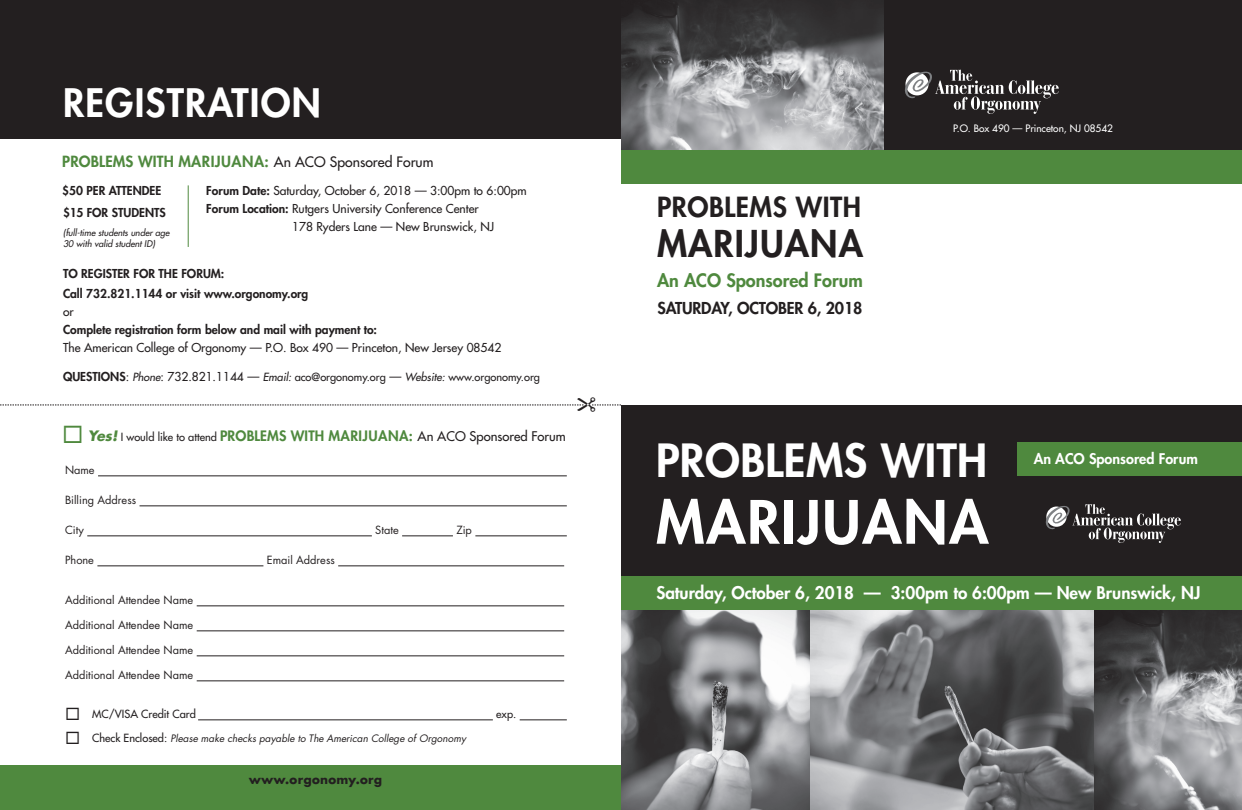
<style>
.page{position:relative;width:1242px;height:810px;background:#fff}
.page>*{position:absolute;margin:0;border:0;box-sizing:border-box;transform-origin:0 0}
.t1{font:800 58.1px "Futura";letter-spacing:.03em;color:#fff}
.t2{font:800 44.5px "Futura";letter-spacing:.01em;color:#fff}
.t3{font:800 38.2px "Futura";letter-spacing:.03em;color:#fff}
.t4{font:800 36px "Futura";letter-spacing:.03em;color:#231f20}
.t5{font:800 27px "Futura";letter-spacing:.02em;color:#231f20}
.t6{font:800 18px "Futura";color:#4f893e}
.t7{font:800 17px "Futura";color:#fff}
.t8{font:800 16px "Futura";letter-spacing:-.01em;color:#231f20}
.t9{font:800 15px "Futura";letter-spacing:.01em;color:#4f893e}
.t10{font:800 14.4px "Futura";color:#fff}
.t11{font:800 14px "Futura";letter-spacing:.01em;color:#4f893e}
.t12{font:12px "Futura";color:#231f20}
.t13{font:800 12px/20.4px "Futura";color:#231f20}
.t14{font:700 12px "Futura";color:#231f20}
.t15{font:11px "Futura";color:#231f20}
.t16{font:11px "Futura";color:#231f20}
.t17{font:italic 10px "Futura";color:#231f20}
.t18{font:10px "Futura";color:#fff}
.t19{font:italic 9px/10.8px "Futura";color:#231f20}
.s1{font-weight:400;font-size:14px;color:#231f20}
.s2{font-weight:800}
.s3{font-weight:800;font-size:12px}
.s4{font-size:12px}
.s5{font-style:italic}
.s6{font-weight:700;font-style:italic}
.s7{font-weight:400;font-size:11px;color:#231f20}
.s8{font-weight:400;font-size:13px;color:#231f20}
.s9{font-style:normal;font-size:11px}
</style>
<div class="page">
<div style="left:621px;top:405px;width:621px;height:183px;background:#231f20"></div>
<div style="left:621px;top:0;width:621px;height:158px;background:#231f20"></div>
<img style="left:621px;top:0;width:263px;height:150px">
<svg style="left:905px;top:69px;width:154px;height:45px"></svg>
<img style="left:621px;top:610px;width:189px;height:200px">
<img style="left:810px;top:610px;width:432px;height:200px">
<div style="left:1017px;top:442px;width:225px;height:33px;background:#4f893e"></div>
<svg style="left:1045px;top:504px;width:136px;height:39px"></svg>
<div style="left:621px;top:577px;width:621px;height:33px;background:#4f893e"></div>
<div style="left:621px;top:150px;width:621px;height:33px;background:#4f893e"></div>
<div style="left:0;top:0;width:621px;height:139px;background:#231f20"></div>
<hr style="left:98px;top:475px;width:469px;height:1px;background:#231f20">
<hr style="left:140px;top:505px;width:427px;height:1px;background:#231f20">
<hr style="left:87px;top:535px;width:285px;height:1px;background:#231f20">
<hr style="left:402px;top:535px;width:51px;height:1px;background:#231f20">
<hr style="left:475px;top:535px;width:92px;height:1px;background:#231f20">
<hr style="left:97px;top:565px;width:166px;height:1px;background:#231f20">
<hr style="left:338px;top:565px;width:226px;height:1px;background:#231f20">
<hr style="left:197px;top:605px;width:367px;height:1px;background:#231f20">
<hr style="left:197px;top:630px;width:367px;height:1px;background:#231f20">
<hr style="left:197px;top:655px;width:367px;height:1px;background:#231f20">
<hr style="left:197px;top:680px;width:367px;height:1px;background:#231f20">
<hr style="left:198px;top:719px;width:295px;height:1px;background:#231f20">
<hr style="left:520px;top:719px;width:47px;height:1px;background:#231f20">
<div style="left:0;top:765px;width:621px;height:45px;background:#4f893e"></div>
<hr style="left:188px;top:185px;width:1px;height:62px;background:#4f893e">
<svg style="left:0;top:404px;width:621px;height:2px"></svg>
<h3 class="t3" style="left:63px;top:77px;width:259px">REGISTRATION</h3>
<p class="t9" style="left:62px;top:151px;width:373px">PROBLEMS WITH MARIJUANA: <span class="s1">An ACO Sponsored Forum</span></p>
<p class="t13" style="left:62px;top:180px;width:101px">$50 PER ATTENDEE</p>
<p class="t12" style="left:206px;top:183px;width:322px"><span class="s2">Forum Date:</span> Saturday, October 6, 2018 — 3:00pm to 6:00pm</p>
<p class="t12" style="left:206px;top:201px;width:274px"><span class="s2">Forum Location:</span> Rutgers University Conference Center</p>
<p class="t12" style="left:292px;top:219px;width:203px">178 Ryders Lane — New Brunswick, NJ</p>
<p class="t13" style="left:63px;top:202px;width:104px">$15 FOR STUDENTS</p>
<p class="t19" style="left:63px;top:227px;width:108px">(full-time students under age<br>30 with valid student ID)</p>
<p class="t13" style="left:63px;top:263px;width:247px">TO REGISTER FOR THE FORUM:<br>Call 732.821.1144 or visit www.orgonomy.org</p>
<p class="t12" style="left:63px;top:304px;width:12px">or</p>
<p class="t13" style="left:63px;top:319px;width:316px">Complete registration form below and mail with payment to:</p>
<p class="t12" style="left:63px;top:340px;width:440px">The American College of Orgonomy — P.O. Box 490 — Princeton, New Jersey 08542</p>
<p class="t16" style="left:63px;top:370px;width:479px"><span class="s3">QUESTIONS</span><span class="s4">:</span> <span class="s5">Phone</span><span class="s4">: 732.821.1144 —</span> <span class="s5">Email:</span> aco@orgonomy.org <span class="s4">—</span> <span class="s5">Website:</span> www.orgonomy.org</p>
<p class="t11" style="left:62px;top:426px;width:505px">◻ <span class="s6">Yes!</span> <span class="s7">I would like to attend</span> PROBLEMS WITH MARIJUANA: <span class="s8">An ACO Sponsored Forum</span></p>
<p class="t15" style="left:65px;top:463px;width:31px">Name</p>
<p class="t15" style="left:65px;top:493px;width:73px">Billing Address</p>
<p class="t15" style="left:65px;top:523px;width:20px">City</p>
<p class="t15" style="left:375px;top:523px;width:25px">State</p>
<p class="t15" style="left:456px;top:523px;width:17px">Zip</p>
<p class="t15" style="left:65px;top:553px;width:31px">Phone</p>
<p class="t15" style="left:267px;top:553px;width:69px">Email Address</p>
<p class="t15" style="left:65px;top:593px;width:130px">Additional Attendee Name</p>
<p class="t15" style="left:65px;top:618px;width:130px">Additional Attendee Name</p>
<p class="t15" style="left:65px;top:643px;width:130px">Additional Attendee Name</p>
<p class="t15" style="left:65px;top:668px;width:130px">Additional Attendee Name</p>
<p class="t16" style="left:65px;top:707px;width:132px">◻ MC/VISA Credit Card</p>
<p class="t16" style="left:496px;top:707px;width:22px">exp.</p>
<p class="t17" style="left:65px;top:732px;width:403px">◻ <span class="s9">Check Enclosed:</span> Please make checks payable to The American College of Orgonomy</p>
<p class="t14" style="left:249px;top:771px;width:135px">www.orgonomy.org</p>
<h3 class="t5" style="left:657px;top:189px;width:206px">PROBLEMS WITH</h3>
<h3 class="t4" style="left:657px;top:220px;width:208px">MARIJUANA</h3>
<h3 class="t6" style="left:657px;top:268px;width:208px">An ACO Sponsored Forum</h3>
<h3 class="t8" style="left:657px;top:297px;width:206px">SATURDAY, OCTOBER 6, 2018</h3>
<p class="t18" style="left:953px;top:121px;width:161px">P.O. Box 490 — Princeton, NJ 08542</p>
<h2 class="t2" style="left:656px;top:431px;width:333px">PROBLEMS WITH</h2>
<h1 class="t1" style="left:656px;top:483px;width:334px">MARIJUANA</h1>
<p class="t10" style="left:1034px;top:449px;width:166px">An ACO Sponsored Forum</p>
<h3 class="t7" style="left:656px;top:582px;width:546px">Saturday, October 6, 2018 — 3:00pm to 6:00pm — New Brunswick, NJ</h3>
</div>
